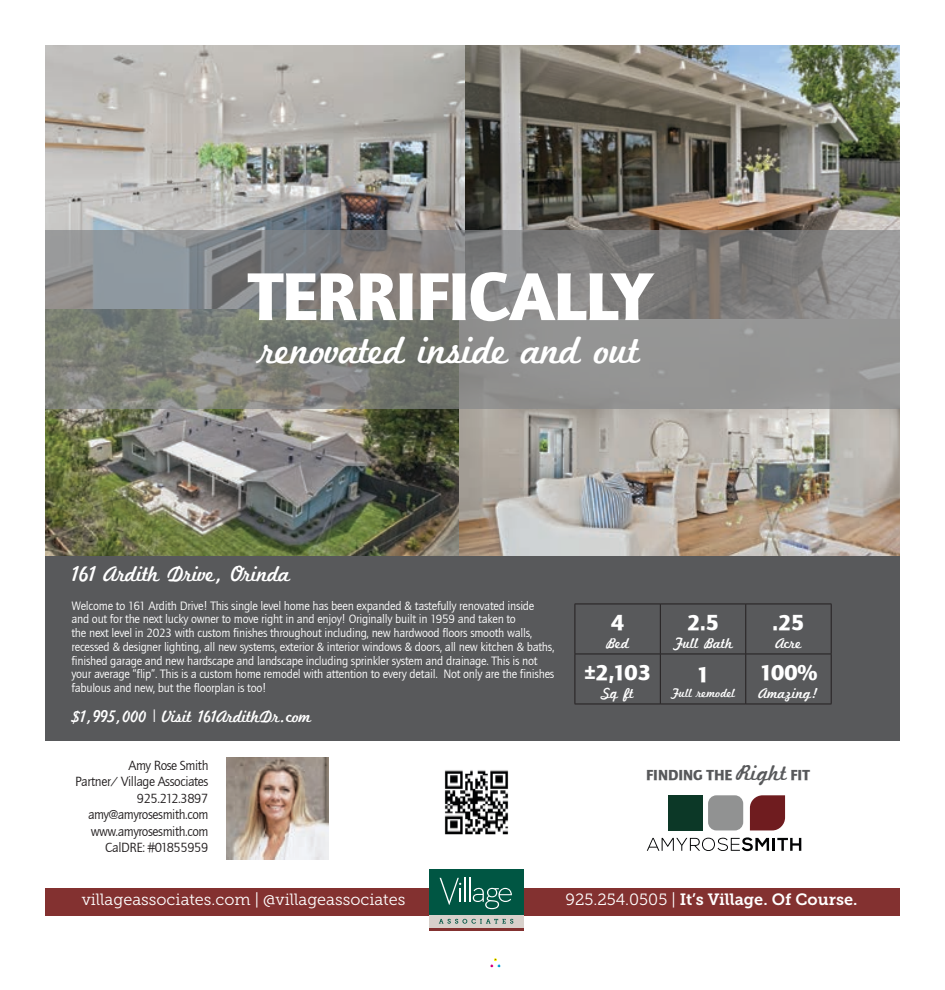
<style>
.page{position:relative;width:945px;height:990px;background:#fff}
.page>*{position:absolute;margin:0;border:0;box-sizing:border-box;transform-origin:0 0}
.t1{font:70px "Quay Sans ITCTT Black";letter-spacing:-.02em;color:#fff}
.t2{font:40px "Marketing Script";letter-spacing:-.02em;color:#fff}
.t3{font:22.5px "Marketing Script";letter-spacing:-.02em;color:#fff}
.t4{font:22.5px "Quay Sans ITCTT Black";color:#fff}
.t5{font:17.5px "Marketing Script";letter-spacing:-.02em;color:#fff}
.t6{font:16.25px "Museo Slab 300";color:#fff}
.t7{font:16.25px "Museo Slab 700";color:#fff}
.t8{font:15px "Marketing Script";color:#fff}
.t9{font:15px "Quay Sans ITCTT Black";color:#58595b}
.t10{font:13.75px/16.5px "Quay Sans ITCTT Book";letter-spacing:-.03em;color:#231f20;text-align:right}
.t11{font:12.5px/13.8px "Quay Sans ITCTT Book";letter-spacing:-.02em;color:#fff}
.t12{font:12.5px "Marketing Script";color:#fff}
.s1{font-family:"Marketing Script";font-size:22.5px}
.s2{font-family:"Museo Slab 300"}
</style>
<div class="page">
<div style="left:490px;top:958px;width:11px;height:10px;border:1px solid #fff"></div>
<img style="left:464px;top:45px;width:436px;height:511px">
<img style="left:45px;top:45px;width:419px;height:185px">
<img style="left:45px;top:409px;width:419px;height:147px">
<svg style="left:45px;top:230px;width:855px;height:179px;background:#858683"></svg>
<svg style="left:647px;top:837px;width:154px;height:14px"></svg>
<div style="left:669px;top:795px;width:34px;height:35px;background:#0c3827"></div>
<div style="left:708px;top:795px;width:35px;height:35px;background:#919292;border-radius:8px"></div>
<svg style="left:750px;top:795px;width:35px;height:35px"></svg>
<img style="left:226px;top:758px;width:102px;height:102px">
<div style="left:45px;top:888px;width:855px;height:27px;background:#833130"></div>
<div style="left:429px;top:914px;width:94px;height:16px;background:#d8d1cb"></div>
<div style="left:429px;top:870px;width:94px;height:45px;background:#005643"></div>
<hr style="left:429px;top:929px;width:94px;height:2px;background:#833130">
<svg style="left:439px;top:919px;width:74px;height:5px"></svg>
<svg style="left:440px;top:878px;width:26px;height:27px"></svg>
<hr style="left:469px;top:878px;width:2px;height:24px;background:#fff">
<svg style="left:473px;top:888px;width:39px;height:21px"></svg>
<div style="left:45px;top:556px;width:855px;height:184px;background:#58595b"></div>
<hr style="left:575px;top:604px;width:85px;height:1px;background:#231f20">
<hr style="left:575px;top:604px;width:1px;height:50px;background:#231f20">
<hr style="left:660px;top:604px;width:86px;height:1px;background:#231f20">
<hr style="left:660px;top:604px;width:1px;height:50px;background:#231f20">
<hr style="left:746px;top:604px;width:86px;height:1px;background:#231f20">
<hr style="left:745px;top:604px;width:1px;height:50px;background:#231f20">
<hr style="left:831px;top:604px;width:1px;height:50px;background:#231f20">
<hr style="left:575px;top:654px;width:85px;height:1px;background:#231f20">
<hr style="left:660px;top:654px;width:86px;height:1px;background:#231f20">
<hr style="left:746px;top:654px;width:86px;height:1px;background:#231f20">
<hr style="left:575px;top:654px;width:1px;height:50px;background:#231f20">
<hr style="left:660px;top:654px;width:1px;height:50px;background:#231f20">
<hr style="left:745px;top:654px;width:1px;height:50px;background:#231f20">
<hr style="left:831px;top:654px;width:1px;height:50px;background:#231f20">
<hr style="left:575px;top:704px;width:85px;height:1px;background:#231f20">
<hr style="left:660px;top:704px;width:86px;height:1px;background:#231f20">
<hr style="left:746px;top:704px;width:86px;height:1px;background:#231f20">
<img style="left:444px;top:770px;width:65px;height:65px">
<h1 class="t1" style="left:248px;top:255px;width:405px">TERRIFICALLY</h1>
<h2 class="t2" style="left:261px;top:326px;width:381px">renovated inside and out</h2>
<h3 class="t3" style="left:71px;top:560px;width:220px">161 Ardith Drive, Orinda</h3>
<p class="t11" style="left:71px;top:599px;width:484px">Welcome to 161 Ardith Drive! This single level home has been expanded &amp; tastefully renovated inside and out for the next lucky owner to move right in and enjoy! Originally built in 1959 and taken to<br>the next level in 2023 with custom finishes throughout including, new hardwood floors smooth walls, recessed &amp; designer lighting, all new systems, exterior &amp; interior windows &amp; doors, all new kitchen &amp; baths, finished garage and new hardscape and landscape including sprinkler system and drainage. This is not your average “flip”. This is a custom home remodel with attention to every detail. Not only are the finishes fabulous and new, but the floorplan is too!</p>
<h3 class="t5" style="left:71px;top:706px;width:241px">$1,995,000 | Visit 161ArdithDr.com</h3>
<h3 class="t4" style="left:611px;top:610px;width:15px">4</h3>
<p class="t8" style="left:606px;top:635px;width:24px">Bed</p>
<h3 class="t4" style="left:584px;top:660px;width:68px">±2,103</h3>
<p class="t8" style="left:601px;top:685px;width:34px">Sq ft</p>
<h3 class="t4" style="left:687px;top:610px;width:33px">2.5</h3>
<p class="t8" style="left:673px;top:635px;width:61px">Full Bath</p>
<h3 class="t4" style="left:696px;top:661px;width:15px">1</h3>
<p class="t12" style="left:671px;top:685px;width:66px">Full remodel</p>
<h3 class="t4" style="left:773px;top:610px;width:33px">.25</h3>
<p class="t8" style="left:775px;top:635px;width:28px">Acre</p>
<h3 class="t4" style="left:759px;top:660px;width:60px">100%</h3>
<p class="t8" style="left:758px;top:685px;width:61px">Amazing!</p>
<p class="t10" style="left:75px;top:757px;width:135px">Amy Rose Smith<br>Partner/ Village Associates<br>925.212.3897 amy@amyrosesmith.com www.amyrosesmith.com<br>CalDRE: #01855959</p>
<p class="t9" style="left:646px;top:766px;width:165px">FINDING THE <span class="s1">Right</span> FIT</p>
<h3 class="t6" style="left:82px;top:891px;width:325px">villageassociates.com | @villageassociates</h3>
<h3 class="t7" style="left:566px;top:890px;width:293px"><span class="s2">925.254.0505 |</span> It’s Village. Of Course.</h3>
</div>
